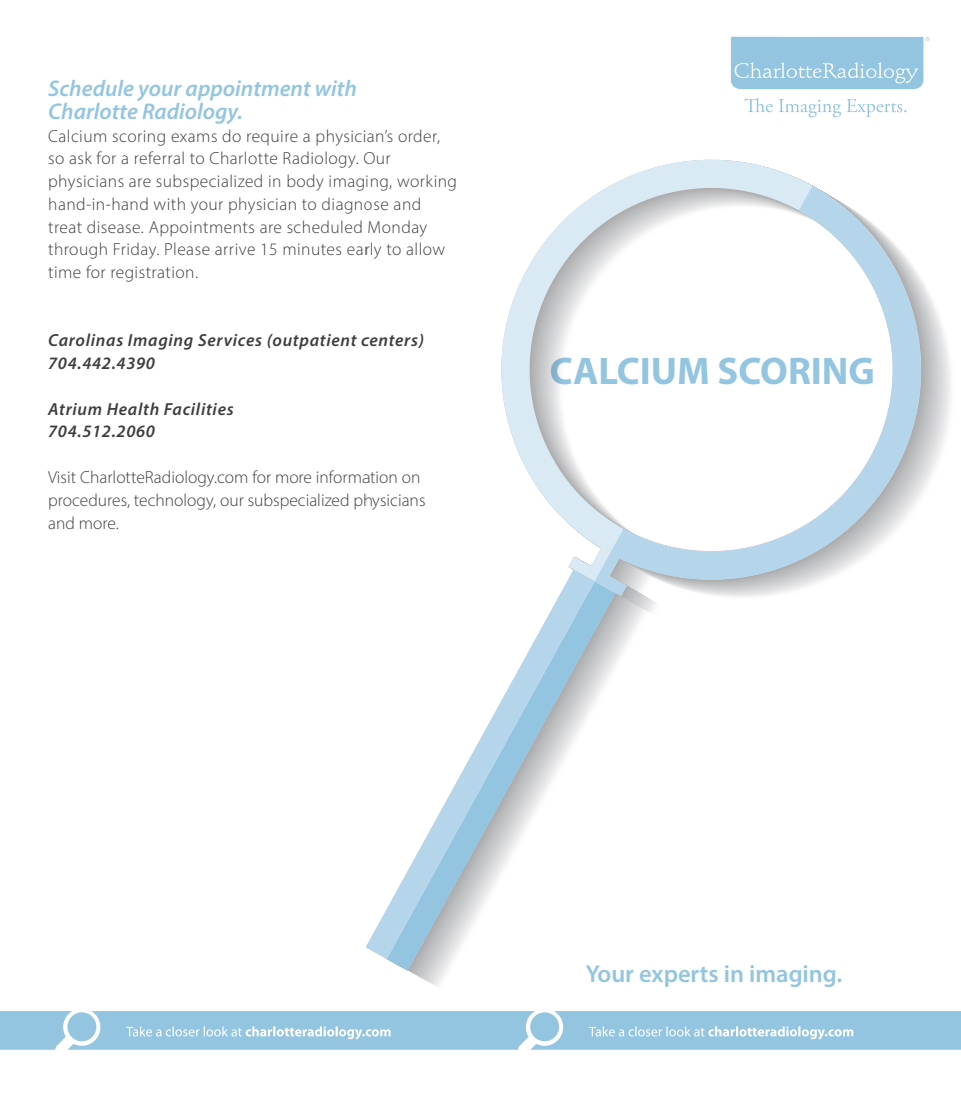
<style>
.page{position:relative;width:961px;height:1103px;background:#fff}
.page>*{position:absolute;margin:0;border:0;box-sizing:border-box;transform-origin:0 0}
.t1{font:700 38.68px "Myriad Pro";color:#93c5e1}
.t2{font:600 24.5px "Myriad Pro";color:#93c5e1}
.t3{font:italic 600 22.75px/22.8px "Myriad Pro";color:#93c5e1}
.t4{font:300 17.5px/22.8px "Myriad Pro";letter-spacing:.025em;color:#3e3e3f}
.t5{font:300 17.5px/22.8px "Myriad Pro";color:#3e3e3f}
.t6{font:italic 600 17.5px/22.8px "Myriad Pro";letter-spacing:.04em;color:#3e3e3f}
</style>
<div class="page">
<svg style="left:0;top:1011px;width:961px;height:38px;background:#9bc9e3"></svg>
<svg style="left:385px;top:159px;width:428px;height:800px"></svg>
<svg style="left:386px;top:607px;width:229px;height:363px"></svg>
<svg style="left:366px;top:569px;width:229px;height:389px"></svg>
<svg style="left:594px;top:186px;width:357px;height:421px"></svg>
<svg style="left:744px;top:98px;width:29px;height:14px"></svg>
<svg style="left:779px;top:99px;width:127px;height:18px"></svg>
<svg style="left:731px;top:37px;width:198px;height:52px;background:#9ccae3"></svg>
<h3 class="t3" style="left:48px;top:76px;width:310px">Schedule your appointment with<br>Charlotte Radiology.</h3>
<p class="t4" style="left:48px;top:124px;width:410px">Calcium scoring exams do require a physician’s order, so ask for a referral to Charlotte Radiology. Our physicians are subspecialized in body imaging, working hand-in-hand with your physician to diagnose and treat disease. Appointments are scheduled Monday through Friday. Please arrive 15 minutes early to allow time for registration.</p>
<p class="t6" style="left:48px;top:329px;width:377px">Carolinas Imaging Services (outpatient centers)<br>704.442.4390</p>
<p class="t6" style="left:48px;top:397px;width:187px">Atrium Health Facilities<br>704.512.2060</p>
<p class="t5" style="left:48px;top:465px;width:379px">Visit CharlotteRadiology.com for more information on procedures, technology, our subspecialized physicians and more.</p>
<h1 class="t1" style="left:550px;top:346px;width:327px">CALCIUM SCORING</h1>
<h2 class="t2" style="left:586px;top:957px;width:258px">Your experts in imaging.</h2>
</div>
